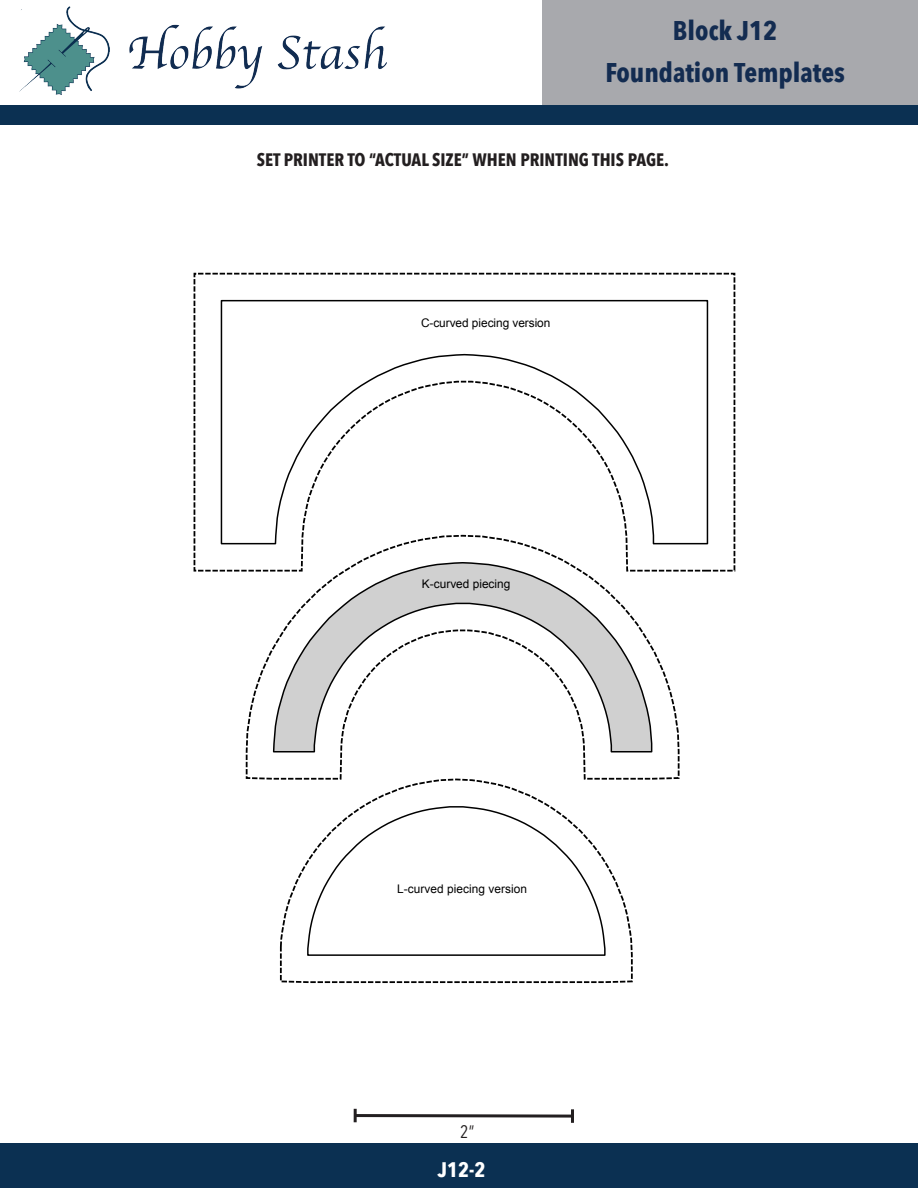
<style>
.page{position:relative;width:918px;height:1188px;background:#fff}
.page>*{position:absolute;margin:0;border:0;box-sizing:border-box;transform-origin:0 0}
.t1{font:700 27px/42px "Avenir Next Condensed";color:#132c51;text-align:center}
.t2{font:700 21px "Avenir Next Condensed";color:#fff}
.t3{font:700 18px "Avenir Next Condensed";color:#231f20}
.t4{font:18px "Avenir Next Condensed";color:#231f20}
.t5{font:11.85px "Arial";color:#000}
</style>
<div class="page">
<div style="left:0;top:1144px;width:918px;height:44px;background:#0b3052"></div>
<div style="left:0;top:105px;width:918px;height:19px;background:#0b3052"></div>
<img style="left:19px;top:6px;width:368px;height:89px">
<div style="left:542px;top:0;width:376px;height:105px;background:#a8a9ad"></div>
<svg style="left:353px;top:1109px;width:218px;height:13px"></svg>
<hr style="left:571px;top:1109px;width:3px;height:14px;background:#231f20">
<svg style="left:279px;top:781px;width:354px;height:203px"></svg>
<svg style="left:245px;top:572px;width:435px;height:209px"></svg>
<svg style="left:193px;top:272px;width:543px;height:300px"></svg>
<h1 class="t1" style="left:605px;top:9px;width:241px">Block J12<br>Foundation Templates</h1>
<h3 class="t3" style="left:257px;top:149px;width:414px">SET PRINTER TO “ACTUAL SIZE” WHEN PRINTING THIS PAGE.</h3>
<p class="t5" style="left:421px;top:315px;width:131px">C-curved piecing version</p>
<p class="t5" style="left:422px;top:576px;width:90px">K-curved piecing</p>
<p class="t5" style="left:397px;top:882px;width:132px">L-curved piecing version</p>
<h3 class="t4" style="left:460px;top:1116px;width:16px">2”</h3>
<h2 class="t2" style="left:438px;top:1156px;width:49px">J12-2</h2>
</div>
